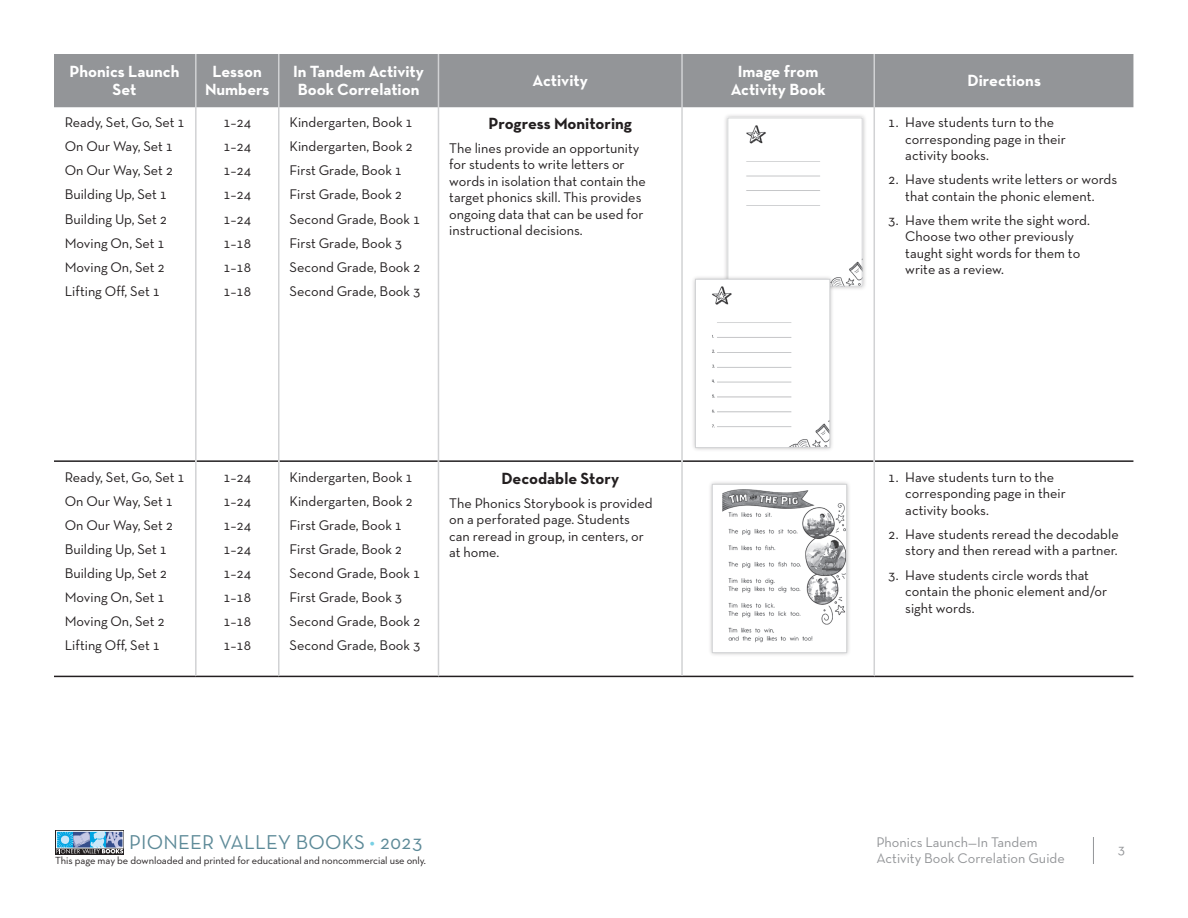
<style>
.page{position:relative;width:1188px;height:918px;background:#fff}
.page>*{position:absolute;margin:0;border:0;box-sizing:border-box;transform-origin:0 0}
.t1{font:20.4px "Neutra Text TF";letter-spacing:.01em;color:#5d8a98}
.Header_KO{font:700 16.5px/18px "Neutra Text TF";color:#fff;text-align:center}
.Body_Text_Centered{font:700 16.5px "Neutra Text TF";color:#231f20}
.Body_Text{font:14.25px/16.5px "Neutra Text TF";color:#231f20}
.Body_Text_Centered-2{font:14.25px "Neutra Text TF";color:#231f20}
.t2{font:14.25px/16.5px "Neutra Text TF";color:#939598}
.t3{font:10.5px "Neutra Text TF";letter-spacing:-.005em;color:#231f20}
.s1{color:#79d0e4}
</style>
<div class="page">
<svg style="left:56px;top:830px;width:68px;height:24px"></svg>
<svg style="left:56px;top:833px;width:67px;height:21px"></svg>
<div style="left:56px;top:831px;width:67px;height:17px;border:1px solid #fff"></div>
<svg style="left:1093px;top:837px;width:1px;height:27px"></svg>
<div style="left:54px;top:54px;width:1079px;height:53px;background:#939598"></div>
<hr style="left:54px;top:460px;width:141px;height:2px;background:#231f20">
<hr style="left:197px;top:460px;width:81px;height:2px;background:#231f20">
<hr style="left:280px;top:460px;width:158px;height:2px;background:#231f20">
<hr style="left:439px;top:460px;width:242px;height:2px;background:#231f20">
<hr style="left:683px;top:460px;width:191px;height:2px;background:#231f20">
<hr style="left:875px;top:460px;width:258px;height:2px;background:#231f20">
<hr style="left:54px;top:676px;width:142px;height:1px;background:#231f20">
<hr style="left:196px;top:676px;width:83px;height:1px;background:#231f20">
<hr style="left:279px;top:676px;width:159px;height:1px;background:#231f20">
<hr style="left:438px;top:676px;width:244px;height:1px;background:#231f20">
<hr style="left:682px;top:676px;width:192px;height:1px;background:#231f20">
<hr style="left:874px;top:676px;width:259px;height:1px;background:#231f20">
<hr style="left:195px;top:54px;width:2px;height:53px;background:#d1d2d4">
<hr style="left:278px;top:54px;width:2px;height:53px;background:#d1d2d4">
<hr style="left:438px;top:54px;width:1px;height:53px;background:#d1d2d4">
<hr style="left:681px;top:54px;width:2px;height:53px;background:#d1d2d4">
<hr style="left:874px;top:54px;width:1px;height:53px;background:#d1d2d4">
<hr style="left:195px;top:107px;width:2px;height:354px;background:#d1d2d4">
<hr style="left:278px;top:107px;width:2px;height:354px;background:#d1d2d4">
<hr style="left:438px;top:107px;width:1px;height:354px;background:#d1d2d4">
<hr style="left:681px;top:107px;width:2px;height:354px;background:#d1d2d4">
<hr style="left:874px;top:107px;width:1px;height:354px;background:#d1d2d4">
<hr style="left:195px;top:461px;width:2px;height:215px;background:#d1d2d4">
<hr style="left:278px;top:461px;width:2px;height:215px;background:#d1d2d4">
<hr style="left:438px;top:461px;width:1px;height:215px;background:#d1d2d4">
<hr style="left:681px;top:461px;width:2px;height:215px;background:#d1d2d4">
<hr style="left:874px;top:461px;width:1px;height:215px;background:#d1d2d4">
<div style="left:723px;top:113px;width:144px;height:178px;background:#231f20;opacity:.3"></div>
<img style="left:730px;top:120px;width:130px;height:164px">
<div style="left:728px;top:118px;width:134px;height:168px;border:1px solid #d1d2d4"></div>
<div style="left:691px;top:275px;width:144px;height:177px;background:#231f20;opacity:.3"></div>
<img style="left:697px;top:281px;width:131px;height:165px">
<div style="left:695px;top:279px;width:135px;height:169px;border:1px solid #d1d2d4"></div>
<div style="left:708px;top:480px;width:143px;height:178px;background:#231f20;opacity:.3"></div>
<img style="left:714px;top:486px;width:131px;height:165px">
<div style="left:712px;top:484px;width:135px;height:169px;border:1px solid #d1d2d4"></div>
<p class="Header_KO" style="left:70px;top:62px;width:112px">Phonics Launch<br>Set</p>
<p class="Header_KO" style="left:205px;top:62px;width:66px">Lesson<br>Numbers</p>
<p class="Header_KO" style="left:293px;top:62px;width:132px;text-align:left">In Tandem Activity<br>Book Correlation</p>
<p class="Header_KO" style="left:533px;top:71px;width:57px">Activity</p>
<p class="Header_KO" style="left:731px;top:62px;width:96px">Image from<br>Activity Book</p>
<p class="Header_KO" style="left:968px;top:71px;width:75px">Directions</p>
<p class="Body_Text" style="left:65px;top:114px;width:122px">Ready, Set, Go, Set 1</p>
<p class="Body_Text" style="left:65px;top:138px;width:110px">On Our Way, Set 1</p>
<p class="Body_Text" style="left:65px;top:162px;width:110px">On Our Way, Set 2</p>
<p class="Body_Text" style="left:65px;top:186px;width:104px">Building Up, Set 1</p>
<p class="Body_Text" style="left:65px;top:210px;width:104px">Building Up, Set 2</p>
<p class="Body_Text" style="left:65px;top:234px;width:102px">Moving On, Set 1</p>
<p class="Body_Text" style="left:65px;top:258px;width:102px">Moving On, Set 2</p>
<p class="Body_Text" style="left:65px;top:282px;width:97px">Lifting Off, Set 1</p>
<p class="Body_Text" style="left:905px;top:114px;width:162px;text-indent:-17px">1. Have students turn to the corresponding page in their activity books.</p>
<p class="Body_Text" style="left:888px;top:171px;width:231px;text-align:center">2. Have students write letters or words that contain the phonic element.</p>
<p class="Body_Text" style="left:905px;top:212px;width:186px;text-indent:-17px">3. Have them write the sight word.<br>Choose two other previously taught sight words for them to write as a review.</p>
<p class="Body_Text" style="left:290px;top:114px;width:125px">Kindergarten, Book 1</p>
<p class="Body_Text" style="left:290px;top:138px;width:125px">Kindergarten, Book 2</p>
<p class="Body_Text" style="left:290px;top:162px;width:114px">First Grade, Book 1</p>
<p class="Body_Text" style="left:290px;top:186px;width:114px">First Grade, Book 2</p>
<p class="Body_Text" style="left:290px;top:210px;width:132px">Second Grade, Book 1</p>
<p class="Body_Text" style="left:290px;top:234px;width:114px">First Grade, Book 3</p>
<p class="Body_Text" style="left:290px;top:258px;width:132px">Second Grade, Book 2</p>
<p class="Body_Text" style="left:290px;top:282px;width:132px">Second Grade, Book 3</p>
<p class="Body_Text_Centered" style="left:489px;top:113px;width:145px">Progress Monitoring</p>
<p class="Body_Text" style="left:449px;top:140px;width:198px">The lines provide an opportunity for students to write letters or words in isolation that contain the target phonics skill. This provides ongoing data that can be used for instructional decisions.</p>
<p class="Body_Text_Centered-2" style="left:223px;top:114px;width:29px">1–24</p>
<p class="Body_Text_Centered-2" style="left:223px;top:138px;width:29px">1–24</p>
<p class="Body_Text_Centered-2" style="left:223px;top:162px;width:29px">1–24</p>
<p class="Body_Text_Centered-2" style="left:223px;top:186px;width:29px">1–24</p>
<p class="Body_Text_Centered-2" style="left:223px;top:210px;width:29px">1–24</p>
<p class="Body_Text_Centered-2" style="left:223px;top:234px;width:29px">1–18</p>
<p class="Body_Text_Centered-2" style="left:223px;top:258px;width:29px">1–18</p>
<p class="Body_Text_Centered-2" style="left:223px;top:282px;width:29px">1–18</p>
<p class="Body_Text" style="left:65px;top:469px;width:122px">Ready, Set, Go, Set 1</p>
<p class="Body_Text" style="left:65px;top:493px;width:110px">On Our Way, Set 1</p>
<p class="Body_Text" style="left:65px;top:517px;width:110px">On Our Way, Set 2</p>
<p class="Body_Text" style="left:65px;top:541px;width:104px">Building Up, Set 1</p>
<p class="Body_Text" style="left:65px;top:565px;width:104px">Building Up, Set 2</p>
<p class="Body_Text" style="left:65px;top:589px;width:102px">Moving On, Set 1</p>
<p class="Body_Text" style="left:65px;top:613px;width:102px">Moving On, Set 2</p>
<p class="Body_Text" style="left:65px;top:637px;width:97px">Lifting Off, Set 1</p>
<p class="Body_Text_Centered-2" style="left:223px;top:468px;width:29px">1–24</p>
<p class="Body_Text_Centered-2" style="left:223px;top:493px;width:29px">1–24</p>
<p class="Body_Text_Centered-2" style="left:223px;top:517px;width:29px">1–24</p>
<p class="Body_Text_Centered-2" style="left:223px;top:541px;width:29px">1–24</p>
<p class="Body_Text_Centered-2" style="left:223px;top:565px;width:29px">1–24</p>
<p class="Body_Text_Centered-2" style="left:223px;top:589px;width:29px">1–18</p>
<p class="Body_Text_Centered-2" style="left:223px;top:613px;width:29px">1–18</p>
<p class="Body_Text_Centered-2" style="left:223px;top:637px;width:29px">1–18</p>
<p class="Body_Text" style="left:290px;top:469px;width:125px">Kindergarten, Book 1</p>
<p class="Body_Text" style="left:290px;top:493px;width:125px">Kindergarten, Book 2</p>
<p class="Body_Text" style="left:290px;top:517px;width:114px">First Grade, Book 1</p>
<p class="Body_Text" style="left:290px;top:541px;width:114px">First Grade, Book 2</p>
<p class="Body_Text" style="left:290px;top:565px;width:132px">Second Grade, Book 1</p>
<p class="Body_Text" style="left:290px;top:589px;width:114px">First Grade, Book 3</p>
<p class="Body_Text" style="left:290px;top:613px;width:132px">Second Grade, Book 2</p>
<p class="Body_Text" style="left:290px;top:637px;width:132px">Second Grade, Book 3</p>
<p class="Body_Text_Centered" style="left:501px;top:468px;width:119px">Decodable Story</p>
<p class="Body_Text" style="left:449px;top:494px;width:205px">The Phonics Storybook is provided on a perforated page. Students can reread in group, in centers, or at home.</p>
<h1 class="t1" style="left:129px;top:830px;width:295px">PIONEER VALLEY BOOKS <span class="s1">•</span> 2023</h1>
<p class="t3" style="left:55px;top:854px;width:372px">This page may be downloaded and printed for educational and noncommercial use only.</p>
<p class="Body_Text" style="left:905px;top:469px;width:162px;text-indent:-17px">1. Have students turn to the corresponding page in their activity books.</p>
<p class="Body_Text" style="left:888px;top:526px;width:232px;text-align:right">2. Have students reread the decodable story and then reread with a partner.</p>
<p class="Body_Text" style="left:905px;top:566px;width:203px;text-indent:-17px">3. Have students circle words that contain the phonic element and/or sight words.</p>
<p class="t2" style="left:876px;top:834px;width:190px">Phonics Launch—In Tandem<br>Activity Book Correlation Guide</p>
<p class="t2" style="left:1118px;top:841px;width:9px">3</p>
</div>
